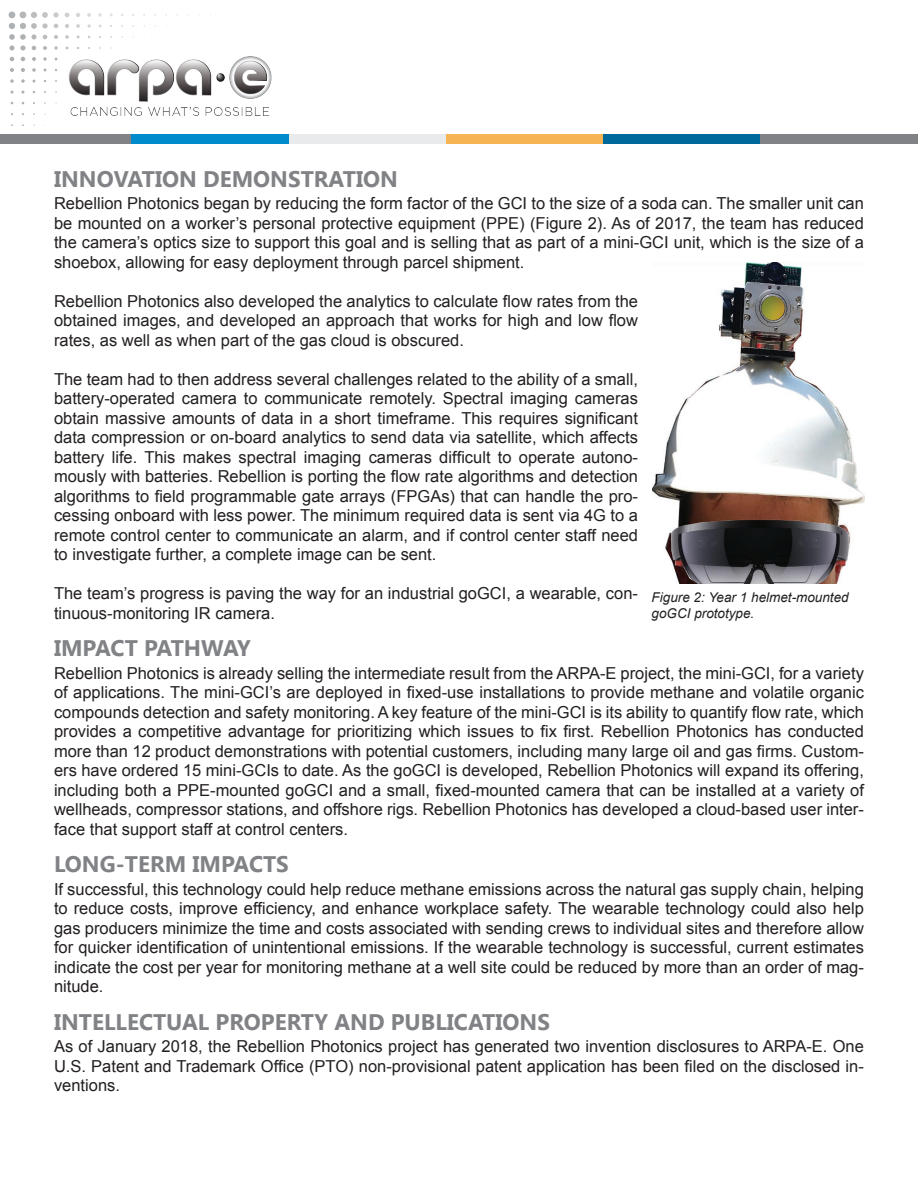
<style>
.page{position:relative;width:918px;height:1188px;background:#fff}
.page>*{position:absolute;margin:0;border:0;box-sizing:border-box;transform-origin:0 0}
.t1{font:700 22.5px "Segoe UI";color:#808285}
.t2{font:16.5px/19.5px "Arial";color:#231f20;text-align:justify}
.t3{font:italic 13.5px/16.5px "Arial";color:#231f20}
</style>
<div class="page">
<div style="left:0;top:134px;width:132px;height:9px;background:#808285"></div>
<div style="left:132px;top:134px;width:158px;height:9px;background:#008bcd"></div>
<div style="left:290px;top:134px;width:158px;height:9px;background:#e9eaeb"></div>
<div style="left:447px;top:134px;width:158px;height:9px;background:#f7b453"></div>
<div style="left:604px;top:134px;width:158px;height:9px;background:#00689b"></div>
<div style="left:761px;top:134px;width:157px;height:9px;background:#808285"></div>
<svg style="left:10px;top:79px;width:4px;height:4px"></svg>
<svg style="left:21px;top:79px;width:4px;height:4px"></svg>
<svg style="left:10px;top:68px;width:4px;height:4px"></svg>
<svg style="left:21px;top:68px;width:4px;height:4px"></svg>
<svg style="left:32px;top:68px;width:4px;height:4px"></svg>
<svg style="left:10px;top:57px;width:4px;height:4px"></svg>
<svg style="left:21px;top:57px;width:4px;height:4px"></svg>
<svg style="left:32px;top:57px;width:4px;height:4px"></svg>
<svg style="left:43px;top:57px;width:4px;height:4px"></svg>
<svg style="left:65px;top:35px;width:4px;height:4px"></svg>
<svg style="left:65px;top:24px;width:4px;height:4px"></svg>
<svg style="left:76px;top:24px;width:4px;height:4px"></svg>
<svg style="left:9px;top:12px;width:50px;height:39px"></svg>
<svg style="left:65px;top:13px;width:4px;height:4px"></svg>
<svg style="left:76px;top:13px;width:4px;height:4px"></svg>
<svg style="left:87px;top:13px;width:4px;height:4px"></svg>
<svg style="left:98px;top:13px;width:4px;height:4px"></svg>
<img style="left:68px;top:56px;width:204px;height:60px">
<img style="left:652px;top:262px;width:212px;height:321px">
<h1 class="t1" style="left:54px;top:163px;width:346px">INNOVATION DEMONSTRATION</h1>
<p class="t2" style="left:54px;top:194px;width:811px">Rebellion Photonics began by reducing the form factor of the GCI to the size of a soda can. The smaller unit can be mounted on a worker’s personal protective equipment (PPE) (Figure 2). As of 2017, the team has reduced the camera’s optics size to support this goal and is selling that as part of a mini-GCI unit, which is the size of a shoebox, allowing for easy deployment through parcel shipment.</p>
<p class="t2" style="left:54px;top:291px;width:586px">Rebellion Photonics also developed the analytics to calculate flow rates from the obtained images, and developed an approach that works for high and low flow rates, as well as when part of the gas cloud is obscured.</p>
<p class="t2" style="left:54px;top:369px;width:586px">The team had to then address several challenges related to the ability of a small, battery-operated camera to communicate remotely. Spectral imaging cameras obtain massive amounts of data in a short timeframe. This requires significant data compression or on-board analytics to send data via satellite, which affects battery life. This makes spectral imaging cameras difficult to operate autono&shy;mously with batteries. Rebellion is porting the flow rate algorithms and detection algorithms to field programmable gate arrays (FPGAs) that can handle the pro&shy;cessing onboard with less power. The minimum required data is sent via 4G to a remote control center to communicate an alarm, and if control center staff need to investigate further, a complete image can be sent.</p>
<p class="t2" style="left:54px;top:584px;width:586px">The team’s progress is paving the way for an industrial goGCI, a wearable, con&shy;tinuous-monitoring IR camera.</p>
<h1 class="t1" style="left:54px;top:632px;width:198px">IMPACT PATHWAY</h1>
<p class="t2" style="left:54px;top:663px;width:811px">Rebellion Photonics is already selling the intermediate result from the ARPA-E project, the mini-GCI, for a variety of applications. The mini-GCI’s are deployed in fixed-use installations to provide methane and volatile organic compounds detection and safety monitoring. A key feature of the mini-GCI is its ability to quantify flow rate, which provides a competitive advantage for prioritizing which issues to fix first. Rebellion Photonics has conducted more than 12 product demonstrations with potential customers, including many large oil and gas firms. Custom&shy;ers have ordered 15 mini-GCIs to date. As the goGCI is developed, Rebellion Photonics will expand its offering, including both a PPE-mounted goGCI and a small, fixed-mounted camera that can be installed at a variety of wellheads, compressor stations, and offshore rigs. Rebellion Photonics has developed a cloud-based user inter&shy;face that support staff at control centers.</p>
<h1 class="t1" style="left:54px;top:848px;width:236px">LONG-TERM IMPACTS</h1>
<p class="t2" style="left:54px;top:879px;width:811px">If successful, this technology could help reduce methane emissions across the natural gas supply chain, helping to reduce costs, improve efficiency, and enhance workplace safety. The wearable technology could also help gas producers minimize the time and costs associated with sending crews to individual sites and therefore allow for quicker identification of unintentional emissions. If the wearable technology is successful, current estimates indicate the cost per year for monitoring methane at a well site could be reduced by more than an order of mag&shy;nitude.</p>
<h1 class="t1" style="left:54px;top:1006px;width:498px">INTELLECTUAL PROPERTY AND PUBLICATIONS</h1>
<p class="t2" style="left:54px;top:1037px;width:811px">As of January 2018, the Rebellion Photonics project has generated two invention disclosures to ARPA-E. One U.S. Patent and Trademark Office (PTO) non-provisional patent application has been filed on the disclosed in&shy;ventions.</p>
<p class="t3" style="left:652px;top:589px;width:199px">Figure 2: Year 1 helmet-mounted goGCI prototype.</p>
</div>
